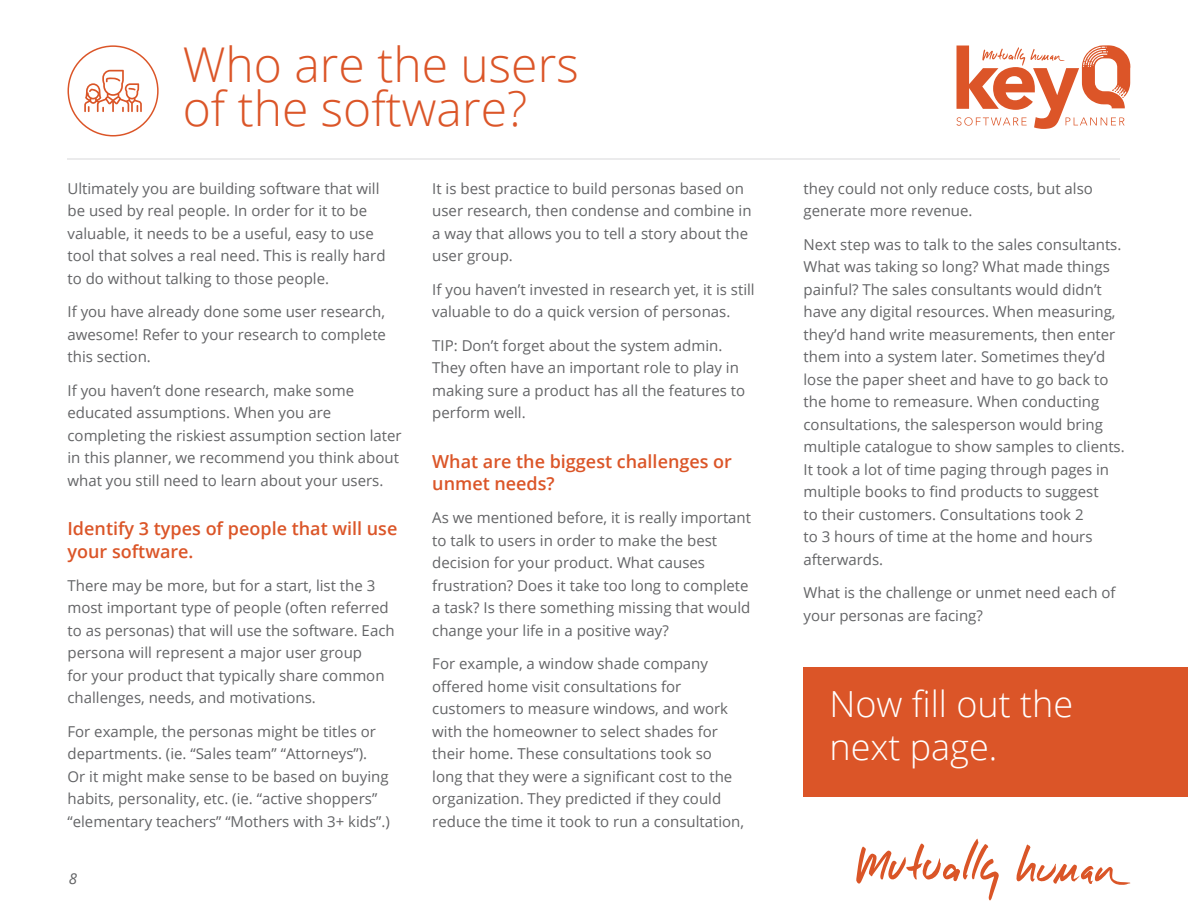
<style>
.page{position:relative;width:1188px;height:918px;background:#fff}
.page>*{position:absolute;margin:0;border:0;box-sizing:border-box;transform-origin:0 0}
.t1{font:300 48px/43.5px "Open Sans";color:#db5528}
.t2{font:300 36px/43.2px "Open Sans";color:#fff}
.t3{font:600 18px/22.5px "Open Sans";color:#db5528}
.t4{font:15px/22.5px "Open Sans";color:#636466}
.t5{font:italic 15px "Open Sans";color:#636466}
</style>
<div class="page">
<svg style="left:856px;top:838px;width:143px;height:63px"></svg>
<svg style="left:1016px;top:844px;width:114px;height:41px"></svg>
<hr style="left:68px;top:158px;width:1052px;height:2px;background:#ebebec">
<svg style="left:956px;top:45px;width:174px;height:84px"></svg>
<div style="left:68px;top:45px;width:91px;height:92px;border:2px solid #db5528;border-radius:50%"></div>
<svg style="left:84px;top:70px;width:58px;height:42px"></svg>
<div style="left:804px;top:667px;width:384px;height:129px;background:#db5528"></div>
<h1 class="t1" style="left:183px;top:42px;width:398px">Who are the users of the software?</h1>
<p class="t4" style="left:68px;top:177px;width:320px">Ultimately you are building software that will be used by real people. In order for it to be valuable, it needs to be a useful, easy to use tool that solves a real need. This is really hard to do without talking to those people.</p>
<p class="t4" style="left:68px;top:300px;width:320px;text-align:justify">If you have already done some user research, awesome! Refer to your research to complete this section.</p>
<p class="t4" style="left:68px;top:379px;width:336px">If you haven’t done research, make some educated assumptions. When you are completing the riskiest assumption section later in this planner, we recommend you think about what you still need to learn about your users.</p>
<p class="t3" style="left:68px;top:517px;width:331px">Identify 3 types of people that will use your software.</p>
<p class="t4" style="left:68px;top:574px;width:329px">There may be more, but for a start, list the 3 most important type of people (often referred to as personas) that will use the software. Each persona will represent a major user group<br>for your product that typically share common challenges, needs, and motivations.</p>
<p class="t4" style="left:68px;top:720px;width:324px">For example, the personas might be titles or departments. (ie. “Sales team” “Attorneys”).<br>Or it might make sense to be based on buying habits, personality, etc. (ie. “active shoppers” “elementary teachers” “Mothers with 3+ kids”.)</p>
<p class="t5" style="left:69px;top:868px;width:10px">8</p>
<p class="t4" style="left:432px;top:177px;width:321px">It is best practice to build personas based on user research, then condense and combine in a way that allows you to tell a story about the user group.</p>
<p class="t4" style="left:432px;top:278px;width:324px">If you haven’t invested in research yet, it is still valuable to do a quick version of personas.</p>
<p class="t4" style="left:432px;top:334px;width:314px">TIP: Don’t forget about the system admin.<br>They often have an important role to play in making sure a product has all the features to perform well.</p>
<p class="t3" style="left:432px;top:449px;width:301px">What are the biggest challenges or unmet needs?</p>
<p class="t4" style="left:432px;top:506px;width:320px">As we mentioned before, it is really important to talk to users in order to make the best decision for your product. What causes frustration? Does it take too long to complete a task? Is there something missing that would change your life in a positive way?</p>
<p class="t4" style="left:432px;top:652px;width:313px">For example, a window shade company offered home visit consultations for customers to measure windows, and work with the homeowner to select shades for their home. These consultations took so long that they were a significant cost to the organization. They predicted if they could reduce the time it took to run a consultation,</p>
<p class="t4" style="left:804px;top:177px;width:291px">they could not only reduce costs, but also generate more revenue.</p>
<p class="t4" style="left:804px;top:233px;width:323px">Next step was to talk to the sales consultants.<br>What was taking so long? What made things painful? The sales consultants would didn’t have any digital resources. When measuring, they’d hand write measurements, then enter them into a system later. Sometimes they’d lose the paper sheet and have to go back to the home to remeasure. When conducting consultations, the salesperson would bring multiple catalogue to show samples to clients.<br>It took a lot of time paging through pages in multiple books to find products to suggest<br>to their customers. Consultations took 2<br>to 3 hours of time at the home and hours afterwards.</p>
<p class="t4" style="left:804px;top:581px;width:314px">What is the challenge or unmet need each of your personas are facing?</p>
<h2 class="t2" style="left:829px;top:681px;width:245px">Now fill out the next page.</h2>
</div>
